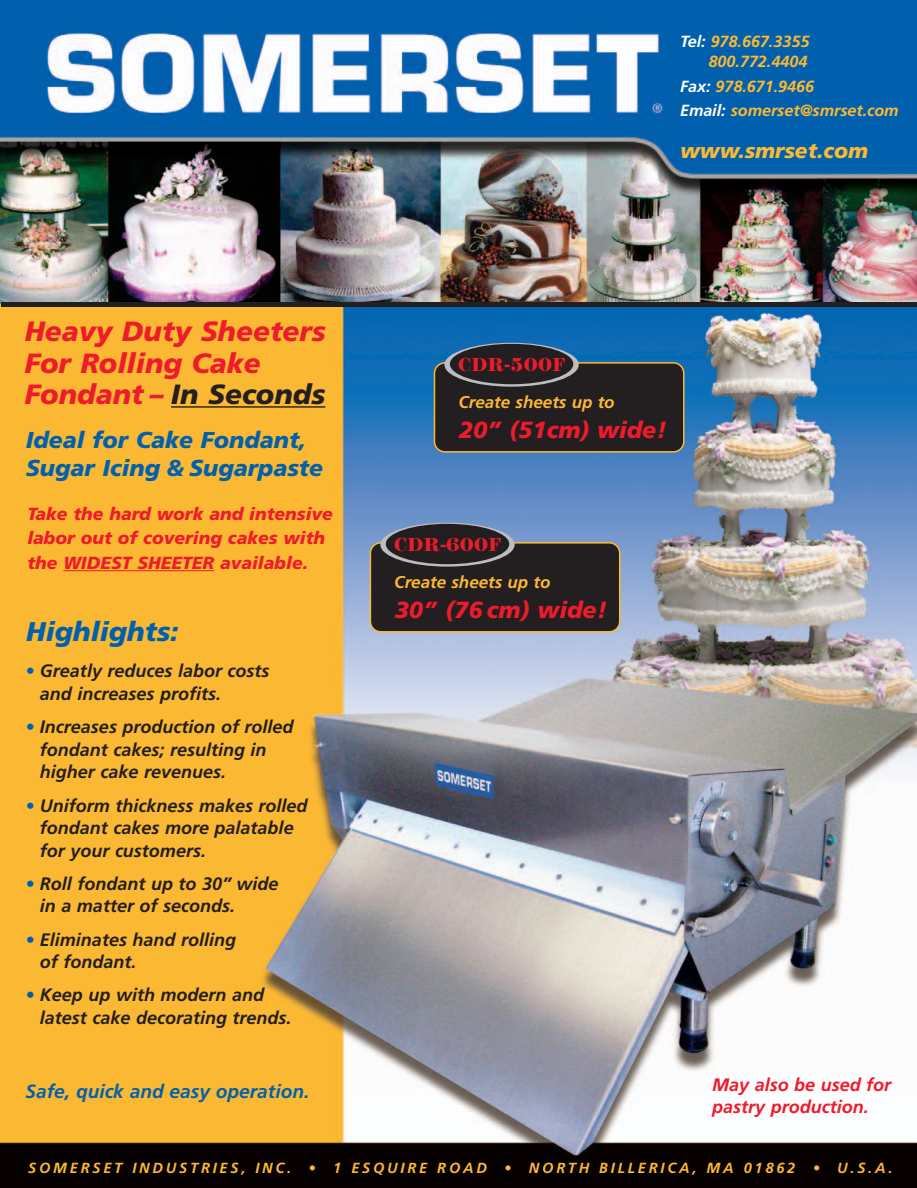
<style>
.page{position:relative;width:917px;height:1188px;background:#fff}
.page>*{position:absolute;margin:0;border:0;box-sizing:border-box;transform-origin:0 0}
.t1{font:italic 900 27.75px/31.5px "Frutiger";color:#ee1b2c}
.t2{font:italic 900 27px "Frutiger";color:#0160ae}
.t3{font:italic 900 23.25px "Frutiger";color:#ee1b2c}
.t4{font:italic 900 22.95px/27.6px "Frutiger";color:#0160ae}
.t5{font:italic 900 21px "Frutiger";color:#fdb931}
.t6{font:800 19.5px "Modern No 216";color:#ee1b2c}
.t7{font:italic 700 19.2px "Frutiger";color:#0160ae}
.t8{font:italic 700 18px/22.5px "Frutiger";color:#231f20}
.t9{font:italic 700 18px/22.5px "Frutiger";color:#ee1b2c}
.t10{font:italic 900 17.55px/24.6px "Frutiger";color:#ee1b2c}
.t11{font:italic 700 16.95px "Frutiger";color:#fdb931}
.t12{font:italic 700 16.2px/19.4px "Frutiger";color:#fdb931;text-align:right}
.t13{font:italic 700 14.7px "Frutiger";letter-spacing:.19em;color:#fdb931}
.s1{color:#fff}
.s2{color:#231f20}
.s3{color:#0160ae}
</style>
<div class="page">
<img style="left:0;top:0;width:916px;height:1188px">
<p class="t12" style="left:680px;top:33px;width:131px"><span class="s1">Tel:</span> 978.667.3355<br>800.772.4404</p>
<p class="t12" style="left:680px;top:75px;width:220px;line-height:24.8px;text-align:left"><span class="s1">Fax:</span> 978.671.9466<br><span class="s1">Email:</span> somerset@smrset.com</p>
<p class="t5" style="left:680px;top:142px;width:189px">www.smrset.com</p>
<h1 class="t1" style="left:25px;top:318px;width:302px">Heavy Duty Sheeters<br>For Rolling Cake<br>Fondant – <span class="s2">In Seconds</span></h1>
<p class="t4" style="left:26px;top:428px;width:299px">Ideal for Cake Fondant,<br>Sugar Icing &amp; Sugarpaste</p>
<p class="t10" style="left:27px;top:503px;width:307px">Take the hard work and intensive labor out of covering cakes with the WIDEST SHEETER available.</p>
<h2 class="t2" style="left:26px;top:621px;width:154px">Highlights:</h2>
<p class="t8" style="left:40px;top:661px;width:231px;text-indent:-14px"><span class="s3">•</span> Greatly reduces labor costs and increases profits.</p>
<p class="t8" style="left:40px;top:717px;width:255px;text-indent:-14px"><span class="s3">•</span> Increases production of rolled fondant cakes; resulting in higher cake revenues.</p>
<p class="t8" style="left:40px;top:795px;width:269px;text-indent:-14px"><span class="s3">•</span> Uniform thickness makes rolled fondant cakes more palatable for your customers.</p>
<p class="t8" style="left:40px;top:874px;width:240px;text-indent:-14px"><span class="s3">•</span> Roll fondant up to 30” wide in a matter of seconds.</p>
<p class="t8" style="left:40px;top:930px;width:197px;text-indent:-14px"><span class="s3">•</span> Eliminates hand rolling of fondant.</p>
<p class="t8" style="left:40px;top:985px;width:253px;text-indent:-14px"><span class="s3">•</span> Keep up with modern and latest cake decorating trends.</p>
<p class="t7" style="left:26px;top:1084px;width:285px">Safe, quick and easy operation.</p>
<p class="t6" style="left:458px;top:353px;width:108px">CDR-500F</p>
<p class="t11" style="left:458px;top:396px;width:158px">Create sheets up to</p>
<p class="t3" style="left:459px;top:421px;width:209px">20” (51cm) wide!</p>
<p class="t6" style="left:394px;top:533px;width:108px">CDR-600F</p>
<p class="t11" style="left:394px;top:576px;width:158px">Create sheets up to</p>
<p class="t3" style="left:395px;top:601px;width:214px">30” (76 cm) wide!</p>
<p class="t9" style="left:712px;top:1074px;width:180px">May also be used for pastry production.</p>
<p class="t13" style="left:28px;top:1162px;width:865px">SOMERSET INDUSTRIES, INC. • 1 ESQUIRE ROAD • NORTH BILLERICA, MA 01862 • U.S.A.</p>
</div>
